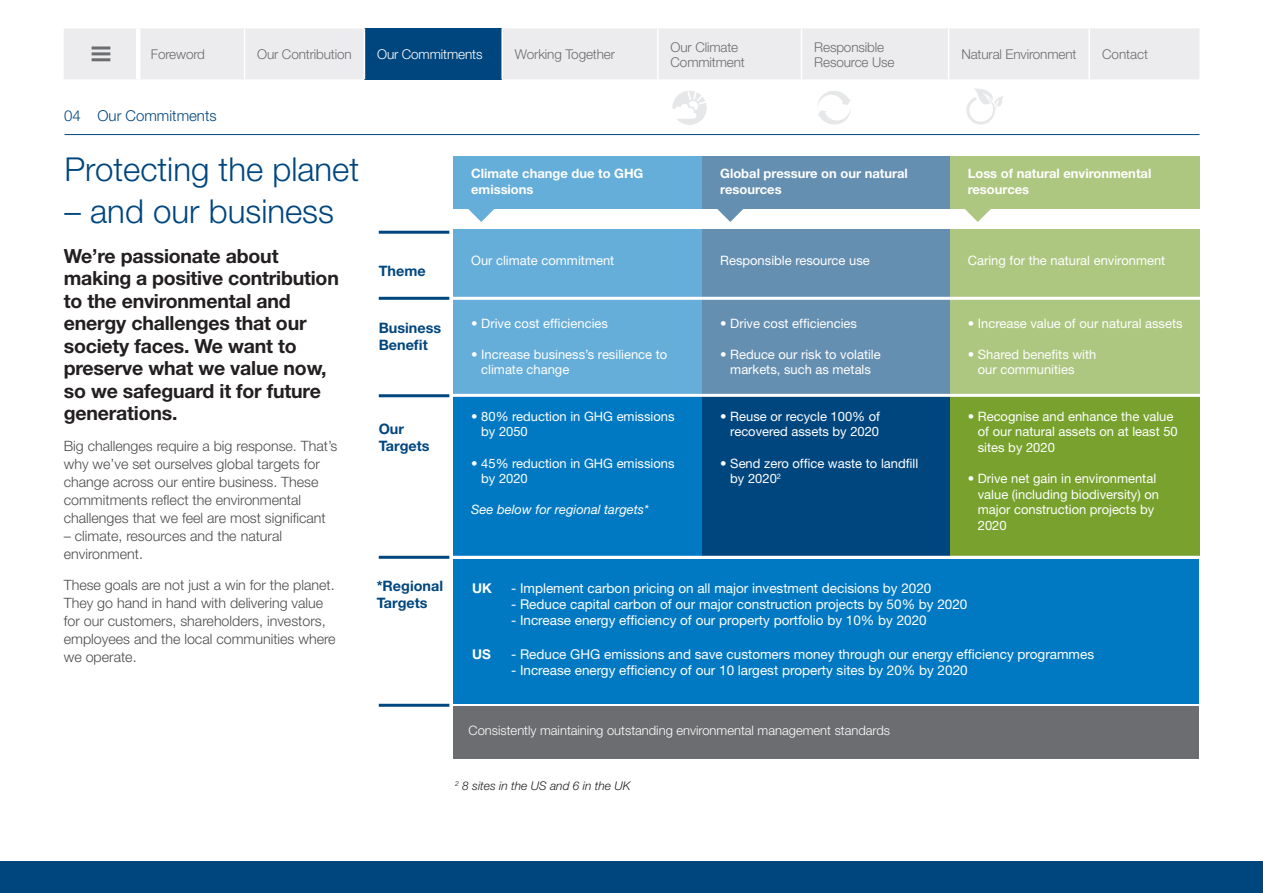
<style>
.page{position:relative;width:1263px;height:893px;background:#fff}
.page>*{position:absolute;margin:0;border:0;box-sizing:border-box;transform-origin:0 0}
.t1{font:300 33px "Helvetica Neue";color:#00467e}
.contents{font:700 19.5px/22.5px "Helvetica Neue";letter-spacing:-.01em;color:#231f20}
.t2{font:300 15px "Helvetica Neue";color:#00467e}
.t3{font:700 14.4px/17.2px "Helvetica Neue";color:#00467e}
.contents-2{font:300 14.25px/18px "Helvetica Neue";color:#4b4c4d}
.t4{font:13.5px "Helvetica Neue";color:#fff}
.t5{font:300 13.5px/15px "Helvetica Neue";letter-spacing:-.01em;color:#6c6d70}
.t6{font:300 13.5px "Helvetica Neue";letter-spacing:-.01em;color:#fff}
.t7{font:700 13.5px "Helvetica Neue";color:#fff}
.contents-3{font:12.9px/15.6px "Helvetica Neue";color:#fff}
.contents-4{font:700 12.9px/15.6px "Helvetica Neue";color:#fff}
.contents-5{font:300 12.9px "Helvetica Neue";color:#fff}
.contents-6{font:italic 12.9px "Helvetica Neue";color:#fff}
.t8{font:italic 300 12px "Helvetica Neue";color:#231f20}
</style>
<div class="page">
<hr style="left:379px;top:556px;width:70px;height:3px;background:#00467e">
<hr style="left:379px;top:704px;width:70px;height:3px;background:#00467e">
<div style="left:454px;top:559px;width:745px;height:144px;background:#0079c2"></div>
<div style="left:0;top:861px;width:1263px;height:32px;background:#00467e"></div>
<hr style="left:64px;top:134px;width:1135px;height:1px;background:#00467e">
<div style="left:64px;top:28px;width:1135px;height:51px;background:#ececee"></div>
<div style="left:364px;top:28px;width:138px;height:51px;background:#00467e"></div>
<hr style="left:136px;top:28px;width:4px;height:51px;background:#fff">
<hr style="left:244px;top:28px;width:1px;height:51px;background:#fff">
<hr style="left:364px;top:28px;width:1px;height:51px;background:#fff">
<hr style="left:501px;top:28px;width:2px;height:51px;background:#fff">
<hr style="left:657px;top:28px;width:2px;height:51px;background:#fff">
<hr style="left:801px;top:28px;width:1px;height:51px;background:#fff">
<hr style="left:948px;top:28px;width:1px;height:51px;background:#fff">
<hr style="left:1088px;top:28px;width:2px;height:51px;background:#fff">
<hr style="left:92px;top:58px;width:18px;height:3px;background:#6c6d70">
<hr style="left:92px;top:52px;width:18px;height:3px;background:#6c6d70">
<hr style="left:92px;top:47px;width:18px;height:3px;background:#6c6d70">
<svg style="left:817px;top:91px;width:34px;height:34px"></svg>
<svg style="left:672px;top:91px;width:35px;height:34px"></svg>
<svg style="left:966px;top:88px;width:37px;height:37px"></svg>
<div style="left:454px;top:230px;width:249px;height:327px;background:#0079c2"></div>
<div style="left:703px;top:230px;width:249px;height:327px;background:#00467e"></div>
<div style="left:950px;top:230px;width:249px;height:327px;background:#78a22d"></div>
<div style="left:454px;top:706px;width:745px;height:53px;background:#6c6d70"></div>
<hr style="left:453px;top:394px;width:750px;height:3px;background:#fff">
<hr style="left:452px;top:556px;width:750px;height:3px;background:#fff">
<svg style="left:453px;top:156px;width:747px;height:238px;background:#89b3b6"></svg>
<hr style="left:379px;top:231px;width:70px;height:3px;background:#00467e">
<hr style="left:379px;top:297px;width:70px;height:3px;background:#00467e">
<hr style="left:379px;top:394px;width:70px;height:3px;background:#00467e">
<p class="t5" style="left:151px;top:47px;width:56px">Foreword</p>
<p class="t5" style="left:257px;top:47px;width:96px">Our Contribution</p>
<p class="t6" style="left:377px;top:46px;width:107px">Our Commitments</p>
<p class="t5" style="left:515px;top:47px;width:102px">Working Together</p>
<p class="t5" style="left:671px;top:39px;width:76px">Our Climate<br>Commitment</p>
<p class="t5" style="left:814px;top:39px;width:82px">Responsible<br>Resource Use</p>
<p class="t5" style="left:961px;top:47px;width:117px">Natural Environment</p>
<p class="t5" style="left:1102px;top:47px;width:48px">Contact</p>
<p class="t2" style="left:64px;top:107px;width:154px">04 Our Commitments</p>
<p class="t1" style="left:64px;top:149px;width:296px">Protecting the planet</p>
<p class="t1" style="left:64px;top:191px;width:271px">– and our business</p>
<p class="contents" style="left:64px;top:244px;width:277px">We’re passionate about making a positive contribution to the environmental and energy challenges that our society faces. We want to preserve what we value now, so we safeguard it for future generations.</p>
<p class="contents-2" style="left:64px;top:436px;width:275px">Big challenges require a big response. That’s why we’ve set ourselves global targets for change across our entire business. These commitments reflect the environmental challenges that we feel are most significant</p>
<p class="contents-2" style="left:64px;top:526px;width:220px">– climate, resources and the natural environment.</p>
<p class="contents-2" style="left:64px;top:575px;width:273px">These goals are not just a win for the planet.<br>They go hand in hand with delivering value for our customers, shareholders, investors, employees and the local communities where we operate.</p>
<p class="t3" style="left:379px;top:262px;width:48px">Theme</p>
<p class="t3" style="left:379px;top:319px;width:64px">Business</p>
<p class="t3" style="left:379px;top:336px;width:51px">Benefit</p>
<p class="t3" style="left:379px;top:420px;width:52px">Our<br>Targets</p>
<p class="t3" style="left:377px;top:577px;width:68px">*Regional<br>Targets</p>
<p class="contents-4" style="left:471px;top:166px;width:174px">Climate change due to GHG emissions</p>
<p class="contents-4" style="left:720px;top:166px;width:189px">Global pressure on our natural resources</p>
<p class="contents-4" style="left:968px;top:166px;width:185px">Loss of natural environmental resources</p>
<p class="contents-3" style="left:471px;top:253px;width:145px">Our climate commitment</p>
<p class="contents-3" style="left:471px;top:315px;width:138px">• Drive cost efficiencies</p>
<p class="contents-3" style="left:481px;top:346px;width:188px;text-indent:-10px">• Increase business’s resilience to climate change</p>
<p class="contents-3" style="left:481px;top:408px;width:195px;text-indent:-10px">• 80% reduction in GHG emissions by 2050</p>
<p class="contents-3" style="left:481px;top:455px;width:195px;text-indent:-10px">• 45% reduction in GHG emissions by 2020</p>
<p class="contents-6" style="left:471px;top:502px;width:179px">See below for regional targets*</p>
<p class="contents-3" style="left:720px;top:253px;width:151px">Responsible resource use</p>
<p class="contents-3" style="left:720px;top:315px;width:138px">• Drive cost efficiencies</p>
<p class="contents-3" style="left:720px;top:346px;width:162px;text-align:center">• Reduce our risk to volatile markets, such as metals</p>
<p class="contents-3" style="left:720px;top:408px;width:161px;text-align:right">• Reuse or recycle 100% of recovered assets by 2020</p>
<p class="contents-3" style="left:730px;top:455px;width:189px;text-indent:-10px">• Send zero office waste to landfill by 2020<sup>2</sup></p>
<p class="contents-3" style="left:968px;top:253px;width:199px">Caring for the natural environment</p>
<p class="contents-3" style="left:968px;top:315px;width:216px">• Increase value of our natural assets</p>
<p class="contents-3" style="left:978px;top:346px;width:120px;text-indent:-10px">• Shared benefits with our communities</p>
<p class="contents-3" style="left:978px;top:408px;width:201px;text-indent:-10px">• Recognise and enhance the value of our natural assets on at least 50 sites by 2020</p>
<p class="contents-3" style="left:978px;top:471px;width:183px;text-indent:-10px">• Drive net gain in environmental value (including biodiversity) on major construction projects by<br>2020</p>
<p class="t7" style="left:472px;top:580px;width:21px">UK</p>
<p class="t4" style="left:511px;top:580px;width:422px">- Implement carbon pricing on all major investment decisions by 2020</p>
<p class="t4" style="left:511px;top:596px;width:458px">- Reduce capital carbon of our major construction projects by 50% by 2020</p>
<p class="t4" style="left:511px;top:612px;width:417px">- Increase energy efficiency of our property portfolio by 10% by 2020</p>
<p class="t7" style="left:472px;top:646px;width:20px">US</p>
<p class="t4" style="left:511px;top:646px;width:585px">- Reduce GHG emissions and save customers money through our energy efficiency programmes</p>
<p class="t4" style="left:511px;top:662px;width:458px">- Increase energy efficiency of our 10 largest property sites by 20% by 2020</p>
<p class="contents-5" style="left:469px;top:722px;width:423px">Consistently maintaining outstanding environmental management standards</p>
<p class="t8" style="left:455px;top:779px;width:177px"><sup>2</sup> 8 sites in the US and 6 in the UK</p>
</div>
